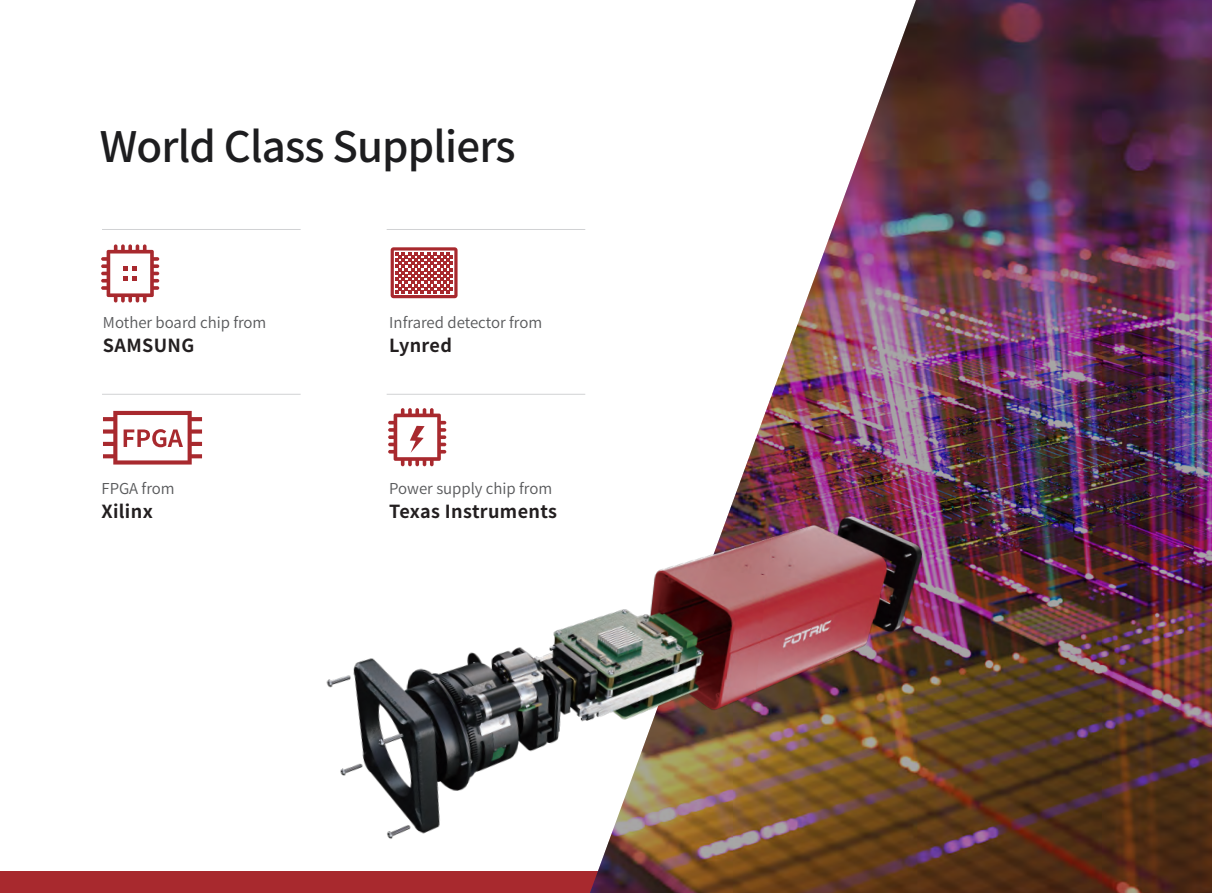
<style>
.page{position:relative;width:1212px;height:893px;background:#fff}
.page>*{position:absolute;margin:0;border:0;box-sizing:border-box;transform-origin:0 0}
.t1{font:500 42px "Source Han Sans CN";letter-spacing:-.02em;color:#1d1d1f}
.t2{font:700 18px "Source Han Sans CN";letter-spacing:.02em;color:#231f20}
.t3{font:15px "Source Han Sans CN";color:#57585a}
</style>
<div class="page">
<svg style="left:103px;top:411px;width:56px;height:54px"></svg>
<div style="left:0;top:872px;width:1191px;height:21px;background:#a8292e"></div>
<hr style="left:102px;top:229px;width:199px;height:1px;background:#d1d2d4">
<hr style="left:387px;top:229px;width:198px;height:1px;background:#d1d2d4">
<hr style="left:102px;top:394px;width:199px;height:1px;background:#d1d2d4">
<hr style="left:387px;top:394px;width:198px;height:1px;background:#d1d2d4">
<svg style="left:101px;top:244px;width:58px;height:58px"></svg>
<svg style="left:391px;top:247px;width:66px;height:51px"></svg>
<img style="left:768px;top:0;width:444px;height:893px">
<img style="left:159px;top:404px;width:906px;height:489px">
<h1 class="t1" style="left:100px;top:123px;width:417px">World Class Suppliers</h1>
<p class="t3" style="left:103px;top:314px;width:165px">Mother board chip from</p>
<p class="t2" style="left:103px;top:335px;width:93px">SAMSUNG</p>
<p class="t3" style="left:101px;top:480px;width:75px">FPGA from</p>
<p class="t2" style="left:101px;top:502px;width:53px">Xilinx</p>
<p class="t3" style="left:389px;top:314px;width:154px">Infrared detector from</p>
<p class="t2" style="left:389px;top:335px;width:64px">Lynred</p>
<p class="t3" style="left:389px;top:480px;width:164px">Power supply chip from</p>
<p class="t2" style="left:389px;top:502px;width:169px">Texas Instruments</p>
</div>
